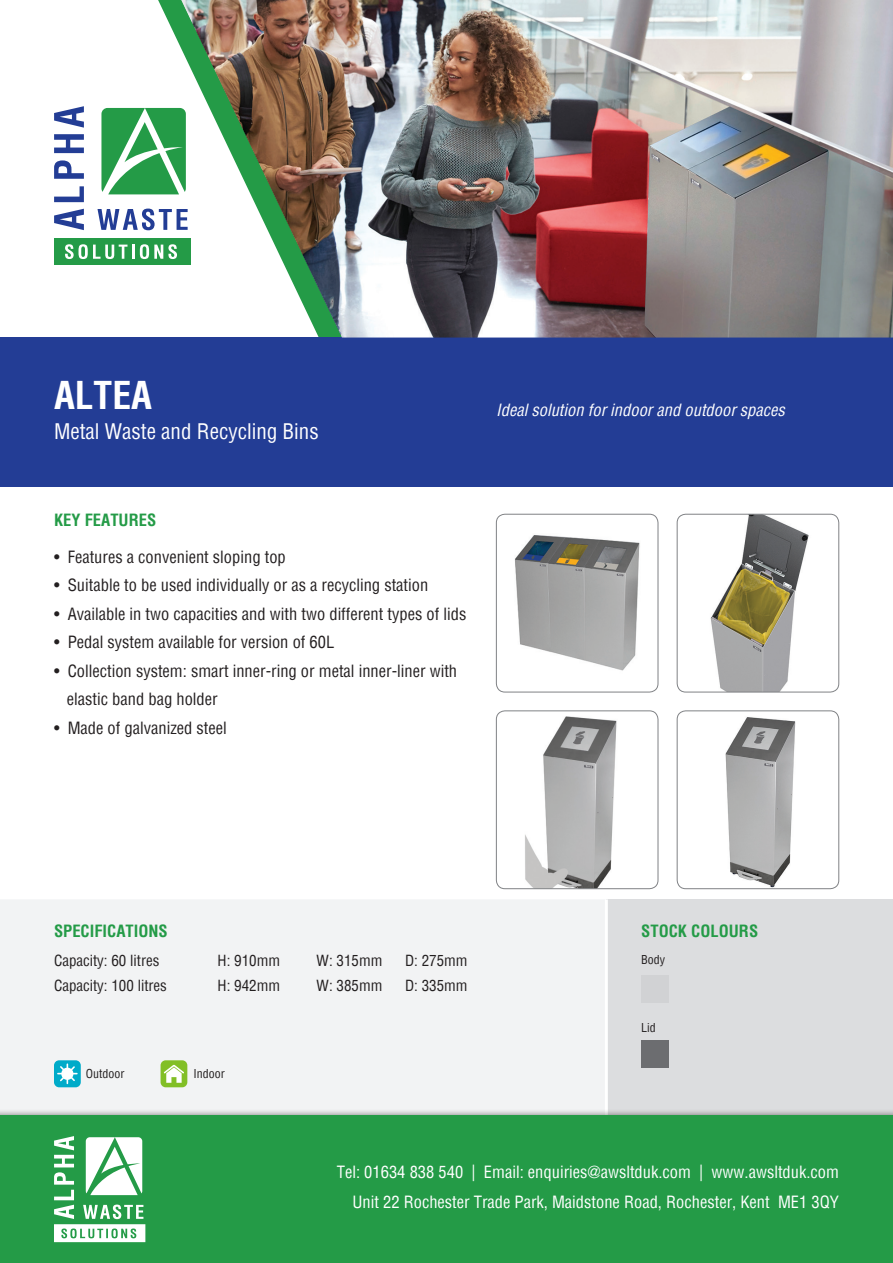
<style>
.page{position:relative;width:893px;height:1263px;background:#fff}
.page>*{position:absolute;margin:0;border:0;box-sizing:border-box;transform-origin:0 0}
.t1{font:700 condensed 37.5px "Helvetica";color:#fff}
.product_type{font:condensed 21px "Helvetica";color:#fff}
.t2{font:condensed 16.5px/28.5px "Helvetica";color:#231f20}
.t3{font:condensed 16.5px/30px "Helvetica";color:#fff;text-align:right}
.paragraph{font:italic condensed 16.5px "Helvetica";color:#fff}
.sub_titles{font:700 condensed 16.5px "Helvetica";color:#249b47}
.specs{font:condensed 15px "Helvetica";color:#231f20}
.tiny_text{font:condensed 12px "Helvetica";color:#231f20}
</style>
<div class="page">
<div style="left:0;top:900px;width:605px;height:209px;background:#f2f3f4"></div>
<div style="left:606px;top:899px;width:287px;height:225px;background:#dcdddf"></div>
<hr style="left:605px;top:899px;width:3px;height:225px;background:#fff">
<svg style="left:54px;top:209px;width:30px;height:21px"></svg>
<svg style="left:54px;top:186px;width:30px;height:16px"></svg>
<svg style="left:54px;top:160px;width:30px;height:19px"></svg>
<svg style="left:54px;top:134px;width:30px;height:19px"></svg>
<svg style="left:54px;top:106px;width:30px;height:22px"></svg>
<svg style="left:98px;top:209px;width:54px;height:21px"></svg>
<div style="left:54px;top:238px;width:136px;height:27px;background:#249b47"></div>
<svg style="left:65px;top:244px;width:62px;height:15px"></svg>
<hr style="left:132px;top:245px;width:3px;height:14px;background:#fff">
<svg style="left:140px;top:244px;width:10px;height:15px"></svg>
<svg style="left:101px;top:108px;width:51px;height:86px"></svg>
<svg style="left:152px;top:0;width:29px;height:338px"></svg>
<div style="left:0;top:338px;width:893px;height:149px;background:#233d95"></div>
<div style="left:0;top:1109px;width:893px;height:154px;background:#231f20;opacity:.5"></div>
<div style="left:0;top:1115px;width:893px;height:148px;background:#249b47"></div>
<svg style="left:54px;top:1136px;width:91px;height:106px"></svg>
<div style="left:54px;top:1060px;width:27px;height:27px;background:#00abc9;border-radius:5px"></div>
<svg style="left:57px;top:1063px;width:21px;height:21px"></svg>
<div style="left:161px;top:1060px;width:26px;height:27px;background:#82bf26;border-radius:5px"></div>
<svg style="left:164px;top:1065px;width:20px;height:18px"></svg>
<img style="left:515px;top:535px;width:125px;height:136px">
<div style="left:496px;top:514px;width:162px;height:178px;border:1px solid #808285;border-radius:9px"></div>
<img style="left:525px;top:711px;width:128px;height:178px">
<div style="left:496px;top:711px;width:162px;height:178px;border:1px solid #808285;border-radius:9px"></div>
<img style="left:725px;top:717px;width:71px;height:170px">
<div style="left:677px;top:711px;width:162px;height:178px;border:1px solid #808285;border-radius:9px"></div>
<img style="left:678px;top:514px;width:161px;height:178px">
<div style="left:677px;top:514px;width:162px;height:178px;border:1px solid #808285;border-radius:9px"></div>
<img style="left:181px;top:0;width:712px;height:338px">
<div style="left:641px;top:1040px;width:27px;height:27px;background:#6c6d70"></div>
<div style="left:641px;top:975px;width:27px;height:27px;background:#d1d2d4"></div>
<p class="t1" style="left:54px;top:371px;width:99px">ALTEA</p>
<p class="product_type" style="left:54px;top:418px;width:266px">Metal Waste and Recycling Bins</p>
<p class="sub_titles" style="left:54px;top:509px;width:104px">KEY FEATURES</p>
<p class="t2" style="left:54px;top:542px;width:233px">• Features a convenient sloping top</p>
<p class="t2" style="left:54px;top:571px;width:376px">• Suitable to be used individually or as a recycling station</p>
<p class="t2" style="left:54px;top:599px;width:414px">• Available in two capacities and with two different types of lids</p>
<p class="t2" style="left:54px;top:628px;width:282px">• Pedal system available for version of 60L</p>
<p class="t2" style="left:67px;top:656px;width:392px;text-indent:-13px">• Collection system: smart inner-ring or metal inner-liner with elastic band bag holder</p>
<p class="t2" style="left:54px;top:713px;width:174px">• Made of galvanized steel</p>
<p class="paragraph" style="left:496px;top:399px;width:290px">Ideal solution for indoor and outdoor spaces</p>
<p class="sub_titles" style="left:54px;top:920px;width:115px">SPECIFICATIONS</p>
<p class="specs" style="left:54px;top:951px;width:107px">Capacity: 60 litres</p>
<p class="specs" style="left:218px;top:951px;width:64px">H: 910mm</p>
<p class="specs" style="left:316px;top:951px;width:67px">W: 315mm</p>
<p class="specs" style="left:405px;top:951px;width:64px">D: 275mm</p>
<p class="specs" style="left:54px;top:976px;width:114px">Capacity: 100 litres</p>
<p class="specs" style="left:218px;top:976px;width:64px">H: 942mm</p>
<p class="specs" style="left:316px;top:976px;width:67px">W: 385mm</p>
<p class="specs" style="left:405px;top:976px;width:64px">D: 335mm</p>
<p class="tiny_text" style="left:86px;top:1065px;width:40px">Outdoor</p>
<p class="tiny_text" style="left:193px;top:1065px;width:33px">Indoor</p>
<p class="sub_titles" style="left:641px;top:920px;width:118px">STOCK COLOURS</p>
<p class="tiny_text" style="left:641px;top:951px;width:25px">Body</p>
<p class="tiny_text" style="left:641px;top:1019px;width:16px">Lid</p>
<p class="t3" style="left:337px;top:1157px;width:504px">Tel: 01634 838 540 | Email: enquiries@awsltduk.com | www.awsltduk.com<br>Unit 22 Rochester Trade Park, Maidstone Road, Rochester, Kent ME1 3QY</p>
</div>
